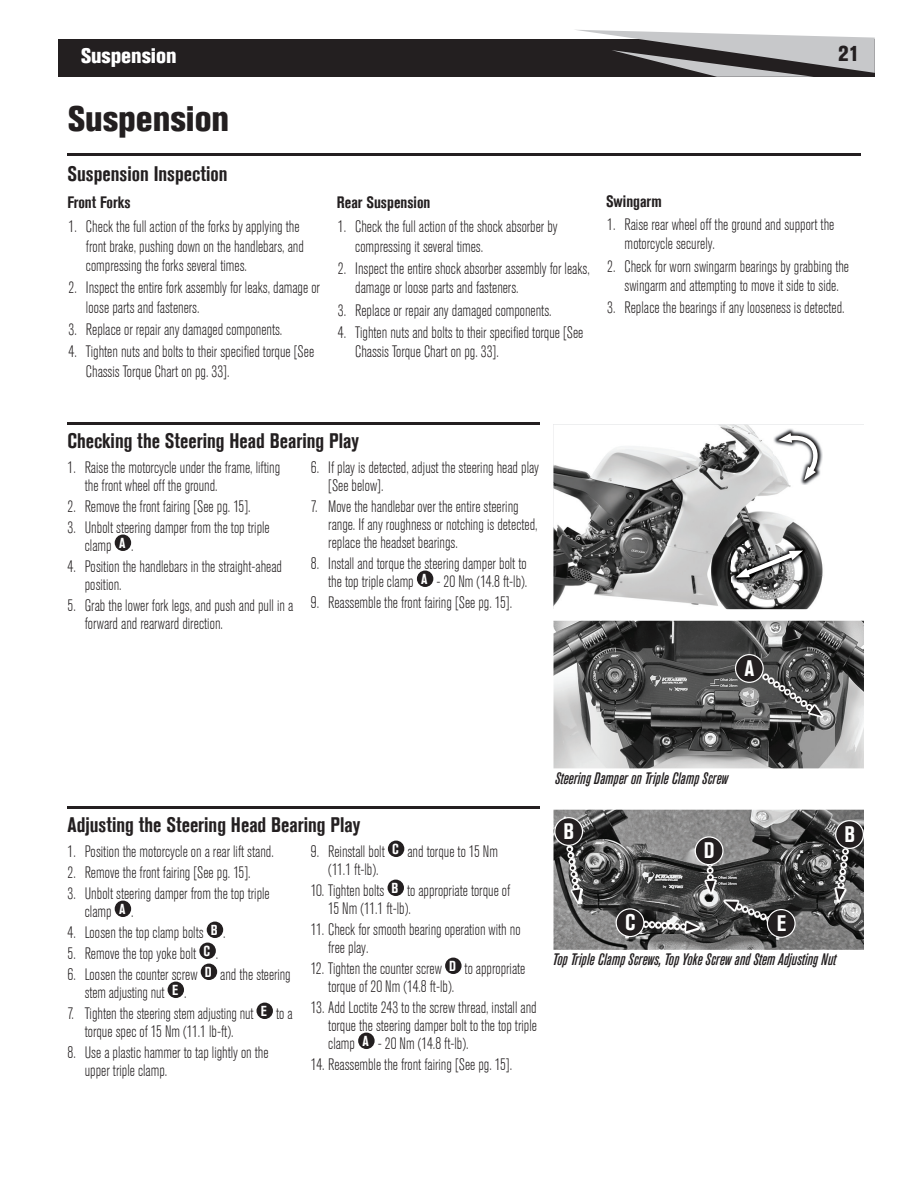
<style>
.page{position:relative;width:918px;height:1188px;background:#fff}
.page>*{position:absolute;margin:0;border:0;box-sizing:border-box;transform-origin:0 0}
.t1{font:800 condensed 35.25px "Akzidenz Grotesk Std";color:#231f20}
.t2{font:700 condensed 22.5px "Akzidenz Grotesk Std";color:#fff}
.t3{font:800 condensed 21.45px "Akzidenz Grotesk Std";color:#231f20}
.t4{font:700 condensed 21px "Akzidenz Grotesk Std";color:#231f20}
.t5{font:800 condensed 21px "Akzidenz Grotesk Std";color:#fff}
.t6{font:300 condensed 16.5px/18px "Akzidenz Grotesk Std";color:#231f20}
.t7{font:italic 500 condensed 16.5px "Akzidenz Grotesk Std";color:#231f20}
.t8{font:700 condensed 16.5px "Akzidenz Grotesk Std";color:#231f20}
</style>
<div class="page">
<div style="left:58px;top:40px;width:817px;height:37px;background:#231f20"></div>
<svg style="left:574px;top:30px;width:301px;height:47px"></svg>
<hr style="left:68px;top:153px;width:793px;height:3px;background:#231f20">
<img style="left:554px;top:621px;width:310px;height:147px">
<hr style="left:68px;top:422px;width:472px;height:2px;background:#231f20">
<div style="left:115px;top:535px;width:16px;height:16px;background:#231f20;border-radius:50%"></div>
<div style="left:417px;top:571px;width:16px;height:16px;background:#231f20;border-radius:50%"></div>
<hr style="left:68px;top:806px;width:472px;height:3px;background:#231f20">
<div style="left:115px;top:901px;width:16px;height:16px;background:#231f20;border-radius:50%"></div>
<div style="left:207px;top:922px;width:16px;height:16px;background:#231f20;border-radius:50%"></div>
<div style="left:199px;top:943px;width:17px;height:16px;background:#231f20;border-radius:50%"></div>
<div style="left:201px;top:964px;width:16px;height:16px;background:#231f20;border-radius:50%"></div>
<div style="left:168px;top:982px;width:16px;height:16px;background:#231f20;border-radius:50%"></div>
<div style="left:257px;top:1003px;width:16px;height:16px;background:#231f20;border-radius:50%"></div>
<div style="left:388px;top:841px;width:16px;height:16px;background:#231f20;border-radius:50%"></div>
<div style="left:388px;top:880px;width:16px;height:16px;background:#231f20;border-radius:50%"></div>
<div style="left:445px;top:958px;width:17px;height:16px;background:#231f20;border-radius:50%"></div>
<div style="left:358px;top:1033px;width:17px;height:16px;background:#231f20;border-radius:50%"></div>
<img style="left:554px;top:425px;width:269px;height:184px">
<img style="left:731px;top:546px;width:77px;height:36px">
<svg style="left:736px;top:551px;width:67px;height:27px"></svg>
<img style="left:774px;top:429px;width:48px;height:56px">
<svg style="left:778px;top:433px;width:40px;height:47px"></svg>
<img style="left:762px;top:674px;width:62px;height:44px">
<svg style="left:735px;top:654px;width:87px;height:62px;background:#5c5c5c"></svg>
<img style="left:554px;top:810px;width:310px;height:140px">
<img style="left:723px;top:900px;width:62px;height:27px">
<img style="left:704px;top:893px;width:13px;height:1px">
<img style="left:834px;top:834px;width:17px;height:68px">
<img style="left:566px;top:901px;width:16px;height:2px">
<img style="left:698px;top:921px;width:2px;height:12px">
<svg style="left:725px;top:901px;width:71px;height:37px;background:#494848"></svg>
<svg style="left:695px;top:836px;width:29px;height:57px;background:#5c5b5b"></svg>
<svg style="left:835px;top:820px;width:29px;height:80px;background:#5a5959"></svg>
<svg style="left:554px;top:817px;width:29px;height:84px;background:#626162"></svg>
<svg style="left:616px;top:908px;width:82px;height:29px;background:#5a595a"></svg>
<p class="t5" style="left:81px;top:44px;width:97px">Suspension</p>
<h3 class="t3" style="left:838px;top:41px;width:23px">21</h3>
<h1 class="t1" style="left:68px;top:98px;width:163px">Suspension</h1>
<p class="t4" style="left:68px;top:162px;width:162px">Suspension Inspection</p>
<p class="t8" style="left:68px;top:193px;width:65px">Front Forks</p>
<p class="t6" style="left:86px;top:218px;width:219px;line-height:19.2px;text-indent:-17px">1. Check the full action of the forks by applying the front brake, pushing down on the handlebars, and compressing the forks several times.</p>
<p class="t6" style="left:86px;top:278px;width:235px;line-height:19.2px;text-indent:-17px">2. Inspect the entire fork assembly for leaks, damage or loose parts and fasteners.</p>
<p class="t6" style="left:69px;top:321px;width:215px">3. Replace or repair any damaged components.</p>
<p class="t6" style="left:86px;top:343px;width:230px;line-height:19.2px;text-indent:-17px">4. Tighten nuts and bolts to their specified torque [See<br>Chassis Torque Chart on pg. 33].</p>
<p class="t8" style="left:606px;top:192px;width:57px">Swingarm</p>
<p class="t6" style="left:625px;top:215px;width:211px;line-height:19.2px;text-indent:-17px">1. Raise rear wheel off the ground and support the motorcycle securely.</p>
<p class="t6" style="left:607px;top:257px;width:243px;line-height:19.2px;text-align:center">2. Check for worn swingarm bearings by grabbing the swingarm and attempting to move it side to side.</p>
<p class="t6" style="left:607px;top:299px;width:239px">3. Replace the bearings if any looseness is detected.</p>
<p class="t8" style="left:337px;top:193px;width:95px">Rear Suspension</p>
<p class="t6" style="left:355px;top:217px;width:204px;line-height:19.2px;text-indent:-17px">1. Check the full action of the shock absorber by compressing it several times.</p>
<p class="t6" style="left:355px;top:259px;width:236px;line-height:19.2px;text-indent:-17px">2. Inspect the entire shock absorber assembly for leaks, damage or loose parts and fasteners.</p>
<p class="t6" style="left:338px;top:302px;width:215px">3. Replace or repair any damaged components.</p>
<p class="t6" style="left:355px;top:323px;width:230px;line-height:19.2px;text-indent:-17px">4. Tighten nuts and bolts to their specified torque [See<br>Chassis Torque Chart on pg. 33].</p>
<p class="t4" style="left:68px;top:429px;width:293px">Checking the Steering Head Bearing Play</p>
<p class="t6" style="left:85px;top:459px;width:197px;text-indent:-17px">1. Raise the motorcycle under the frame, lifting the front wheel off the ground.</p>
<p class="t6" style="left:68px;top:498px;width:185px">2. Remove the front fairing [See pg. 15].</p>
<p class="t6" style="left:85px;top:519px;width:187px;text-indent:-17px">3. Unbolt steering damper from the top triple clamp <sup>A</sup> .</p>
<p class="t6" style="left:85px;top:558px;width:199px;text-indent:-17px">4. Position the handlebars in the straight-ahead position.</p>
<p class="t6" style="left:85px;top:597px;width:210px;text-indent:-17px">5. Grab the lower fork legs, and push and pull in a forward and rearward direction.</p>
<p class="t6" style="left:328px;top:459px;width:212px;text-indent:-17px">6. If play is detected, adjust the steering head play [See below].</p>
<p class="t6" style="left:328px;top:498px;width:211px;text-indent:-17px">7. Move the handlebar over the entire steering range. If any roughness or notching is detected, replace the headset bearings.</p>
<p class="t6" style="left:311px;top:555px;width:218px;text-align:right">8. Install and torque the steering damper bolt to the top triple clamp <sup>A</sup> - 20 Nm (14.8 ft-lb).</p>
<p class="t6" style="left:311px;top:594px;width:203px">9. Reassemble the front fairing [See pg. 15].</p>
<h2 class="t2" style="left:745px;top:655px;width:11px">A</h2>
<p class="t4" style="left:68px;top:813px;width:294px">Adjusting the Steering Head Bearing Play</p>
<p class="t6" style="left:68px;top:843px;width:208px">1. Position the motorcycle on a rear lift stand.</p>
<p class="t6" style="left:68px;top:864px;width:185px">2. Remove the front fairing [See pg. 15].</p>
<p class="t6" style="left:85px;top:885px;width:187px;text-indent:-17px">3. Unbolt steering damper from the top triple clamp <sup>A</sup> .</p>
<p class="t6" style="left:67px;top:924px;width:160px">4. Loosen the top clamp bolts <sup>B</sup> .</p>
<p class="t6" style="left:67px;top:945px;width:152px">5. Remove the top yoke bolt <sup>C</sup> .</p>
<p class="t6" style="left:85px;top:966px;width:207px;text-indent:-17px">6. Loosen the counter screw <sup>D</sup> and the steering stem adjusting nut <sup>E</sup> .</p>
<p class="t6" style="left:85px;top:1005px;width:209px;text-indent:-17px">7. Tighten the steering stem adjusting nut <sup>E</sup> to a torque spec of 15 Nm (11.1 lb-ft).</p>
<p class="t6" style="left:85px;top:1044px;width:185px;text-indent:-17px">8. Use a plastic hammer to tap lightly on the upper triple clamp.</p>
<p class="t6" style="left:328px;top:843px;width:171px;text-indent:-17px">9. Reinstall bolt <sup>C</sup> and torque to 15 Nm (11.1 ft-lb).</p>
<p class="t6" style="left:328px;top:882px;width:183px;text-indent:-17px">10. Tighten bolts <sup>B</sup> to appropriate torque of<br>15 Nm (11.1 ft-lb).</p>
<p class="t6" style="left:328px;top:921px;width:194px;text-indent:-17px">11. Check for smooth bearing operation with no free play.</p>
<p class="t6" style="left:328px;top:960px;width:199px;text-indent:-17px">12. Tighten the counter screw <sup>D</sup> to appropriate torque of 20 Nm (14.8 ft-lb).</p>
<p class="t6" style="left:328px;top:999px;width:210px;text-align:justify;text-indent:-17px">13. Add Loctite 243 to the screw thread, install and torque the steering damper bolt to the top triple clamp <sup>A</sup> - 20 Nm (14.8 ft-lb).</p>
<p class="t6" style="left:311px;top:1056px;width:203px">14. Reassemble the front fairing [See pg. 15].</p>
<p class="t7" style="left:555px;top:769px;width:174px">Steering Damper on Triple Clamp Screw</p>
<h2 class="t2" style="left:564px;top:818px;width:12px">B</h2>
<h2 class="t2" style="left:844px;top:821px;width:12px">B</h2>
<h2 class="t2" style="left:704px;top:837px;width:12px">D</h2>
<h2 class="t2" style="left:625px;top:909px;width:12px">C</h2>
<p class="t7" style="left:553px;top:950px;width:285px">Top Triple Clamp Screws, Top Yoke Screw and Stem Adjusting Nut</p>
<h2 class="t2" style="left:777px;top:910px;width:11px">E</h2>
</div>
